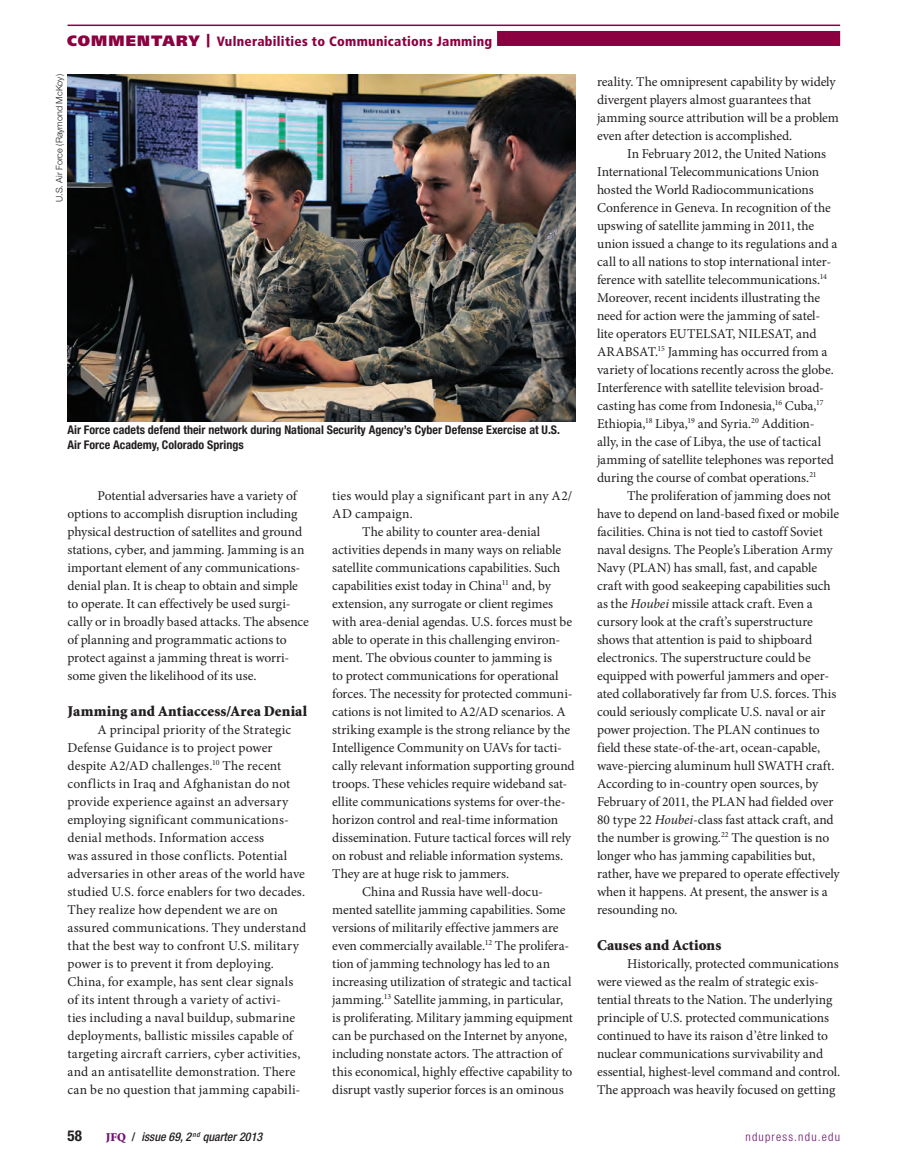
<style>
.page{position:relative;width:905px;height:1175px;background:#fff}
.page>*{position:absolute;margin:0;border:0;box-sizing:border-box;transform-origin:0 0}
.t1{font:900 15px "Minion Std";letter-spacing:.01em;color:#231f20}
.t2{font:700 condensed 15px "Helvetica Neue LT Std";color:#231f20}
.t3{font:13.5px/18px "Minion Pro";letter-spacing:-.005em;color:#231f20}
.t4{font:900 condensed 13.5px "Frutiger LT Std";letter-spacing:.02em;color:#8b0040}
.t5{font:13.5px "Minion Pro";letter-spacing:.015em;color:#231f20}
.t6{font:13.5px "Minion Pro";letter-spacing:.025em;color:#231f20}
.t7{font:700 condensed 12px/15px "Helvetica Neue LT Std";color:#231f20}
.t8{font:italic 500 condensed 12px "Helvetica Neue LT Std";color:#231f20}
.t9{font:300 condensed 12px "Helvetica Neue LT Std";letter-spacing:.1em;color:#711271}
.t10{font:300 9px "Helvetica Neue LT Std";color:#231f20}
.s1{font-stretch:normal;font-size:15px}
.s2{font-stretch:normal}
.s3{font-style:italic}
.s4{font-family:"Minion";font-weight:900;font-style:normal;font-stretch:normal;color:#711271}
.s5{font-style:normal}
</style>
<div class="page">
<div style="left:497px;top:31px;width:343px;height:15px;background:#8b0040"></div>
<hr style="left:68px;top:25px;width:772px;height:1px;background:#8b0040">
<img style="left:68px;top:74px;width:507px;height:347px">
<p class="t4" style="left:67px;top:33px;width:427px"><span class="s1">COMMENTARY</span> <span class="s2">|</span> Vulnerabilities to Communications Jamming</p>
<p class="t10" style="left:54px;top:202px;width:129px;rotate:-90deg">U.S. Air Force (Raymond McKoy)</p>
<p class="t7" style="left:68px;top:422px;width:494px">Air Force cadets defend their network during National Security Agency’s Cyber Defense Exercise at U.S.<br>Air Force Academy, Colorado Springs</p>
<p class="t3" style="left:68px;top:486px;width:243px;text-indent:30px">Potential adversaries have a variety of options to accomplish disruption including physical destruction of satellites and ground stations, cyber, and jamming. Jamming is an important element of any communications&shy;denial plan. It is cheap to obtain and simple to operate. It can effectively be used surgi&shy;cally or in broadly based attacks. The absence of planning and programmatic actions to protect against a jamming threat is worri&shy;some given the likelihood of its use.</p>
<p class="t1" style="left:68px;top:703px;width:241px">Jamming and Antiaccess/Area Denial</p>
<p class="t3" style="left:67px;top:720px;width:240px;text-indent:30px">A principal priority of the Strategic Defense Guidance is to project power despite A2/AD challenges.<sup>10</sup> The recent conflicts in Iraq and Afghanistan do not provide experience against an adversary employing significant communications&shy;denial methods. Information access<br>was assured in those conflicts. Potential adversaries in other areas of the world have studied U.S. force enablers for two decades.<br>They realize how dependent we are on assured communications. They understand that the best way to confront U.S. military power is to prevent it from deploying.<br>China, for example, has sent clear signals of its intent through a variety of activi-<br>ties including a naval buildup, submarine deployments, ballistic missiles capable of targeting aircraft carriers, cyber activities, and an antisatellite demonstration. There can be no question that jamming capabili-</p>
<p class="t5" style="left:332px;top:486px;width:241px">ties would play a significant part in any A2/</p>
<p class="t6" style="left:332px;top:504px;width:82px">AD campaign.</p>
<p class="t3" style="left:362px;top:522px;width:179px">The ability to counter area-denial</p>
<p class="t3" style="left:332px;top:540px;width:230px">activities depends in many ways on reliable</p>
<p class="t3" style="left:332px;top:558px;width:230px">satellite communications capabilities. Such</p>
<p class="t3" style="left:332px;top:576px;width:220px">capabilities exist today in China<sup>11</sup> and, by</p>
<p class="t3" style="left:332px;top:594px;width:222px">extension, any surrogate or client regimes</p>
<p class="t3" style="left:332px;top:612px;width:241px">with area-denial agendas. U.S. forces must be</p>
<p class="t3" style="left:332px;top:630px;width:230px">able to operate in this challenging environ-</p>
<p class="t3" style="left:332px;top:648px;width:221px">ment. The obvious counter to jamming is</p>
<p class="t3" style="left:332px;top:666px;width:228px">to protect communications for operational</p>
<p class="t3" style="left:332px;top:684px;width:242px">forces. The necessity for protected communi-</p>
<p class="t3" style="left:332px;top:702px;width:235px">cations is not limited to A2/AD scenarios. A</p>
<p class="t3" style="left:332px;top:720px;width:239px">striking example is the strong reliance by the</p>
<p class="t3" style="left:332px;top:738px;width:231px">Intelligence Community on UAVs for tacti-</p>
<p class="t3" style="left:332px;top:756px;width:244px">cally relevant information supporting ground</p>
<p class="t3" style="left:332px;top:774px;width:237px">troops. These vehicles require wideband sat-</p>
<p class="t3" style="left:332px;top:792px;width:235px">ellite communications systems for over-the-</p>
<p class="t3" style="left:332px;top:810px;width:227px">horizon control and real-time information</p>
<p class="t3" style="left:332px;top:828px;width:240px">dissemination. Future tactical forces will rely</p>
<p class="t3" style="left:332px;top:846px;width:232px">on robust and reliable information systems.</p>
<p class="t3" style="left:332px;top:864px;width:178px">They are at huge risk to jammers.</p>
<p class="t3" style="left:362px;top:882px;width:182px">China and Russia have well-docu-</p>
<p class="t3" style="left:332px;top:900px;width:235px">mented satellite jamming capabilities. Some</p>
<p class="t3" style="left:332px;top:918px;width:228px">versions of militarily effective jammers are</p>
<p class="t3" style="left:332px;top:936px;width:238px">even commercially available.<sup>12</sup> The prolifera-</p>
<p class="t3" style="left:332px;top:954px;width:219px">tion of jamming technology has led to an</p>
<p class="t3" style="left:332px;top:972px;width:241px">increasing utilization of strategic and tactical</p>
<p class="t3" style="left:332px;top:990px;width:232px">jamming.<sup>13</sup> Satellite jamming, in particular,</p>
<p class="t3" style="left:332px;top:1008px;width:242px">is proliferating. Military jamming equipment</p>
<p class="t3" style="left:332px;top:1026px;width:236px">can be purchased on the Internet by anyone,</p>
<p class="t3" style="left:332px;top:1044px;width:231px">including nonstate actors. The attraction of</p>
<p class="t3" style="left:332px;top:1062px;width:242px">this economical, highly effective capability to</p>
<p class="t3" style="left:332px;top:1080px;width:233px">disrupt vastly superior forces is an ominous</p>
<p class="t3" style="left:597px;top:72px;width:243px">reality. The omnipresent capability by widely divergent players almost guarantees that jamming source attribution will be a problem even after detection is accomplished.</p>
<p class="t3" style="left:597px;top:144px;width:242px;text-indent:30px">In February 2012, the United Nations International Telecommunications Union hosted the World Radiocommunications Conference in Geneva. In recognition of the upswing of satellite jamming in 2011, the union issued a change to its regulations and a call to all nations to stop international inter&shy;ference with satellite telecommunications.<sup>14<br></sup>Moreover, recent incidents illustrating the need for action were the jamming of satel&shy;lite operators EUTELSAT, NILESAT, and ARABSAT.<sup>15</sup> Jamming has occurred from a variety of locations recently across the globe.<br>Interference with satellite television broad&shy;casting has come from Indonesia,<sup>16</sup> Cuba,<sup>17<br></sup>Ethiopia,<sup>18</sup> Libya,<sup>19</sup> and Syria.<sup>20</sup> Addition&shy;ally, in the case of Libya, the use of tactical jamming of satellite telephones was reported during the course of combat operations.<sup>21</sup></p>
<p class="t3" style="left:597px;top:486px;width:244px;text-indent:30px">The proliferation of jamming does not have to depend on land-based fixed or mobile facilities. China is not tied to castoff Soviet naval designs. The People’s Liberation Army Navy (PLAN) has small, fast, and capable craft with good seakeeping capabilities such as the <span class="s3">Houbei</span> missile attack craft. Even a cursory look at the craft’s superstructure shows that attention is paid to shipboard electronics. The superstructure could be equipped with powerful jammers and oper&shy;ated collaboratively far from U.S. forces. This could seriously complicate U.S. naval or air power projection. The PLAN continues to field these state-of-the-art, ocean-capable, wave-piercing aluminum hull SWATH craft.<br>According to in-country open sources, by February of 2011, the PLAN had fielded over 80 type 22 <span class="s3">Houbei</span>-class fast attack craft, and the number is growing.<sup>22</sup> The question is no longer who has jamming capabilities but, rather, have we prepared to operate effectively when it happens. At present, the answer is a resounding no.</p>
<p class="t1" style="left:597px;top:937px;width:126px">Causes and Actions</p>
<p class="t3" style="left:597px;top:954px;width:245px;text-indent:30px">Historically, protected communications were viewed as the realm of strategic exis&shy;tential threats to the Nation. The underlying principle of U.S. protected communications continued to have its raison d’être linked to nuclear communications survivability and essential, highest-level command and control.<br>The approach was heavily focused on getting</p>
<p class="t2" style="left:68px;top:1126px;width:16px">58</p>
<p class="t8" style="left:106px;top:1129px;width:158px"><span class="s4">JFQ</span> <span class="s5">/</span> issue 69, 2 <sup>nd</sup> quarter 2013</p>
<p class="t9" style="left:745px;top:1129px;width:96px">ndupress.ndu.edu</p>
</div>
